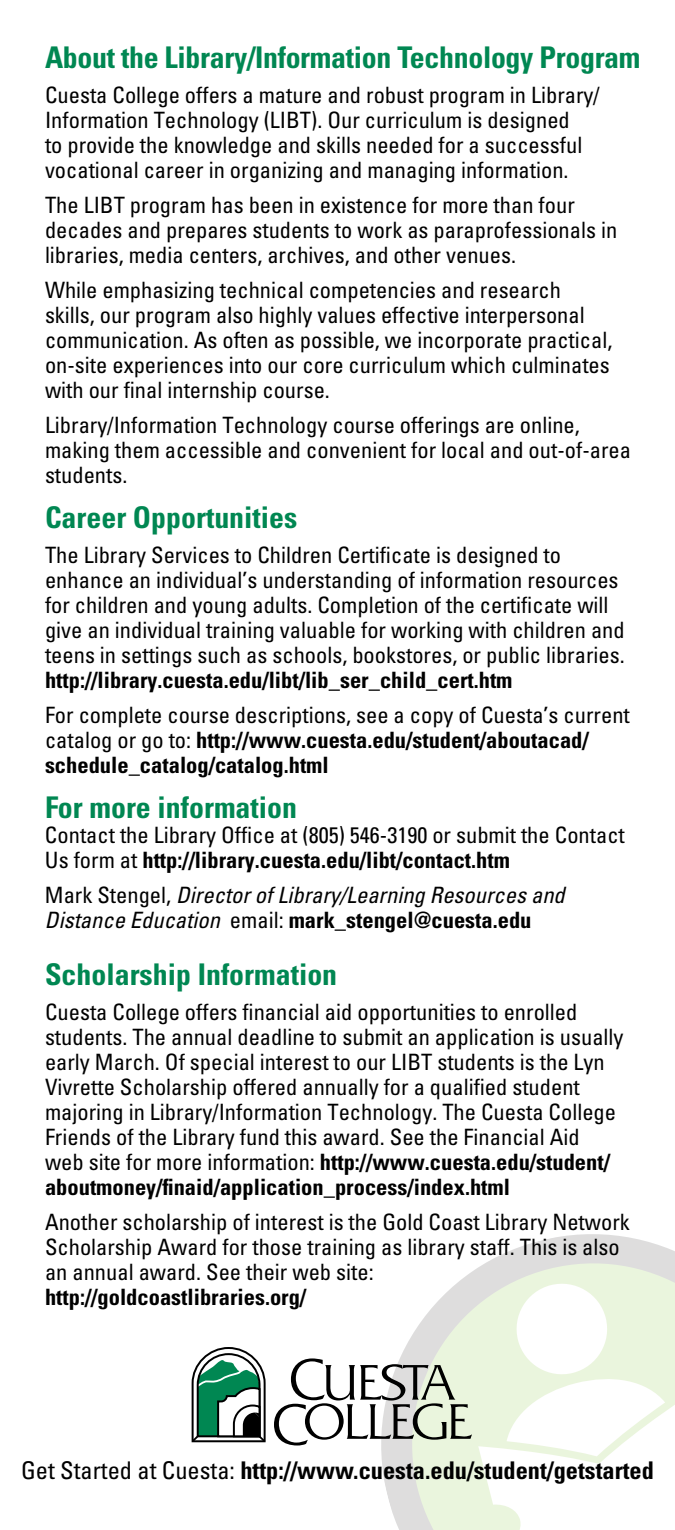
<style>
.page{position:relative;width:675px;height:1530px;background:#fff}
.page>*{position:absolute;margin:0;border:0;box-sizing:border-box;transform-origin:0 0}
.t1{font:700 condensed 30px "Univers";color:#008752}
.t2{font:700 condensed 24.5px "Univers";color:#000}
.t3{font:condensed 22.5px/25px "Univers";color:#000}
.t4{font:italic condensed 22.5px/25px "Univers";color:#000}
.t5{font:700 condensed 22.5px "Univers";color:#000}
.s1{font-weight:700}
.s2{font-style:normal}
.s3{font-weight:700;font-style:normal}
.s4{font-weight:400}
</style>
<div class="page">
<svg style="left:381px;top:1234px;width:273px;height:279px"></svg>
<svg style="left:393px;top:1244px;width:282px;height:286px"></svg>
<svg style="left:478px;top:1279px;width:197px;height:251px"></svg>
<svg style="left:274px;top:1358px;width:198px;height:88px"></svg>
<svg style="left:192px;top:1347px;width:74px;height:96px"></svg>
<h1 class="t1" style="left:45px;top:39px;width:597px">About the Library/Information Technology Program</h1>
<p class="t3" style="left:45px;top:82px;width:556px">Cuesta College offers a mature and robust program in Library/ Information Technology (LIBT). Our curriculum is designed<br>to provide the knowledge and skills needed for a successful vocational career in organizing and managing information.</p>
<p class="t3" style="left:45px;top:192px;width:574px">The LIBT program has been in existence for more than four decades and prepares students to work as paraprofessionals in libraries, media centers, archives, and other venues.</p>
<p class="t3" style="left:45px;top:277px;width:569px">While emphasizing technical competencies and research skills, our program also highly values effective interpersonal communication. As often as possible, we incorporate practical, on-site experiences into our core curriculum which culminates with our final internship course.</p>
<p class="t3" style="left:45px;top:412px;width:588px">Library/Information Technology course offerings are online, making them accessible and convenient for local and out-of-area students.</p>
<h1 class="t1" style="left:45px;top:499px;width:254px">Career Opportunities</h1>
<p class="t3" style="left:45px;top:542px;width:581px">The Library Services to Children Certificate is designed to enhance an individual’s understanding of information resources for children and young adults. Completion of the certificate will give an individual training valuable for working with children and teens in settings such as schools, bookstores, or public libraries.</p>
<p class="t5" style="left:45px;top:666px;width:469px">http://library.cuesta.edu/libt/lib_ser_child_cert.htm</p>
<p class="t3" style="left:45px;top:702px;width:586px">For complete course descriptions, see a copy of Cuesta’s current catalog or go to: <span class="s1">http://www.cuesta.edu/student/aboutacad/ schedule_catalog/catalog.html</span></p>
<h1 class="t1" style="left:45px;top:789px;width:254px">For more information</h1>
<p class="t3" style="left:45px;top:821px;width:581px">Contact the Library Office at (805) 546-3190 or submit the Contact<br>Us form at <span class="s1">http://library.cuesta.edu/libt/contact.htm</span></p>
<p class="t4" style="left:45px;top:881px;width:521px"><span class="s2">Mark Stengel,</span> Director of Library/Learning Resources and<br>Distance Education <span class="s2">email:</span> <span class="s3">mark_stengel@cuesta.edu</span></p>
<h1 class="t1" style="left:45px;top:956px;width:294px">Scholarship Information</h1>
<p class="t3" style="left:45px;top:999px;width:580px">Cuesta College offers financial aid opportunities to enrolled students. The annual deadline to submit an application is usually early March. Of special interest to our LIBT students is the Lyn Vivrette Scholarship offered annually for a qualified student majoring in Library/Information Technology. The Cuesta College Friends of the Library fund this award. See the Financial Aid web site for more information: <span class="s1">http://www.cuesta.edu/student/ aboutmoney/finaid/application_process/index.html</span></p>
<p class="t3" style="left:45px;top:1209px;width:586px">Another scholarship of interest is the Gold Coast Library Network<br>Scholarship Award for those training as library staff. This is also an annual award. See their web site:</p>
<p class="t5" style="left:45px;top:1283px;width:263px">http://goldcoastlibraries.org/</p>
<p class="t2" style="left:21px;top:1456px;width:634px"><span class="s4">Get Started at Cuesta:</span> http://www.cuesta.edu/student/getstarted</p>
</div>
